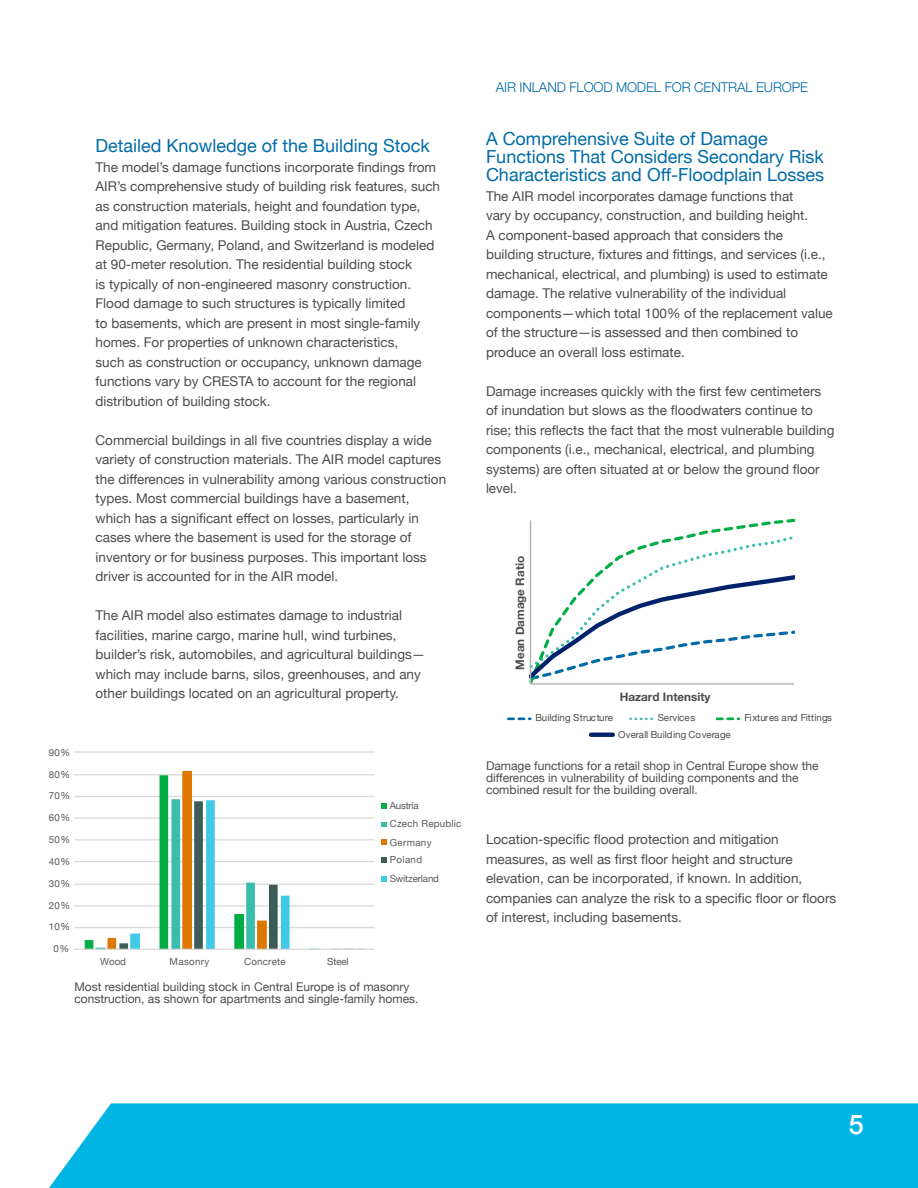
<style>
.page{position:relative;width:918px;height:1188px;background:#fff}
.page>*{position:absolute;margin:0;border:0;box-sizing:border-box;transform-origin:0 0}
.t1{font:500 27px "Helvetica Neue";color:#fff}
.t2{font:18px/18px "Helvetica Neue";color:#006ba7}
.t3{font:13.5px/19.5px "Helvetica Neue";color:#4b4c4d}
.t4{font:300 13.5px "Helvetica Neue";letter-spacing:-.01em;color:#006ba7}
.t5{font:12px/12px "Helvetica Neue";color:#4b4c4d}
.t6{font:700 11.7px "Helvetica Neue";color:#4b4c4d}
.t7{font:9.75px/18.5px "Helvetica Neue";letter-spacing:.02em;color:#595959}
.t8{font:9.75px "Helvetica Neue";letter-spacing:-.015em;color:#4b4c4d}
.t9{font:9.75px/18.5px "Helvetica Neue";letter-spacing:-.015em;color:#595959}
</style>
<div class="page">
<div style="left:49px;top:1103px;width:869px;height:85px;background:#00b4e3"></div>
<hr style="left:74px;top:927px;width:301px;height:1px;background:#dad9d8">
<hr style="left:74px;top:905px;width:301px;height:2px;background:#dad9d8">
<hr style="left:74px;top:884px;width:301px;height:1px;background:#dad9d8">
<hr style="left:74px;top:861px;width:301px;height:1px;background:#dad9d8">
<hr style="left:74px;top:839px;width:301px;height:1px;background:#dad9d8">
<hr style="left:74px;top:817px;width:301px;height:2px;background:#dad9d8">
<hr style="left:74px;top:796px;width:301px;height:1px;background:#dad9d8">
<hr style="left:74px;top:774px;width:301px;height:1px;background:#dad9d8">
<hr style="left:74px;top:751px;width:301px;height:2px;background:#dad9d8">
<svg style="left:85px;top:771px;width:279px;height:178px"></svg>
<hr style="left:74px;top:949px;width:301px;height:1px;background:#dad9d8">
<svg style="left:382px;top:804px;width:5px;height:5px"></svg>
<svg style="left:382px;top:822px;width:5px;height:4px"></svg>
<svg style="left:382px;top:839px;width:5px;height:6px"></svg>
<svg style="left:382px;top:858px;width:5px;height:5px"></svg>
<svg style="left:382px;top:876px;width:5px;height:6px"></svg>
<hr style="left:531px;top:683px;width:263px;height:2px;background:#b2b3b7">
<svg style="left:507px;top:718px;width:25px;height:2px"></svg>
<svg style="left:629px;top:718px;width:24px;height:2px"></svg>
<svg style="left:716px;top:718px;width:24px;height:2px"></svg>
<svg style="left:591px;top:733px;width:22px;height:4px"></svg>
<svg style="left:531px;top:520px;width:264px;height:164px"></svg>
<hr style="left:530px;top:520px;width:1px;height:164px;background:#b2b3b7">
<p class="t7" style="left:49px;top:744px;width:23px">90%</p>
<p class="t7" style="left:49px;top:765px;width:23px">80%</p>
<p class="t7" style="left:49px;top:787px;width:23px">70%</p>
<p class="t7" style="left:49px;top:809px;width:23px">60%</p>
<p class="t7" style="left:49px;top:830px;width:23px">50%</p>
<p class="t7" style="left:49px;top:853px;width:23px">40%</p>
<p class="t7" style="left:49px;top:875px;width:23px">30%</p>
<p class="t7" style="left:49px;top:897px;width:23px">20%</p>
<p class="t7" style="left:49px;top:918px;width:23px">10%</p>
<p class="t7" style="left:54px;top:940px;width:17px">0%</p>
<h2 class="t2" style="left:96px;top:138px;width:336px">Detailed Knowledge of the Building Stock</h2>
<p class="t3" style="left:96px;top:158px;width:346px">The model’s damage functions incorporate findings from AIR’s comprehensive study of building risk features, such as construction materials, height and foundation type, and mitigation features. Building stock in Austria, Czech Republic, Germany, Poland, and Switzerland is modeled at 90-meter resolution. The residential building stock<br>is typically of non-engineered masonry construction.<br>Flood damage to such structures is typically limited<br>to basements, which are present in most single-family homes. For properties of unknown characteristics,<br>such as construction or occupancy, unknown damage functions vary by CRESTA to account for the regional distribution of building stock.</p>
<p class="t3" style="left:96px;top:431px;width:352px">Commercial buildings in all five countries display a wide variety of construction materials. The AIR model captures the differences in vulnerability among various construction types. Most commercial buildings have a basement, which has a significant effect on losses, particularly in cases where the basement is used for the storage of inventory or for business purposes. This important loss driver is accounted for in the AIR model.</p>
<p class="t3" style="left:96px;top:606px;width:331px">The AIR model also estimates damage to industrial facilities, marine cargo, marine hull, wind turbines, builder’s risk, automobiles, and agricultural buildings— which may include barns, silos, greenhouses, and any other buildings located on an agricultural property.</p>
<p class="t7" style="left:100px;top:953px;width:28px">Wood</p>
<p class="t7" style="left:170px;top:953px;width:41px">Masonry</p>
<p class="t7" style="left:244px;top:953px;width:43px">Concrete</p>
<p class="t7" style="left:327px;top:953px;width:23px">Steel</p>
<p class="t7" style="left:390px;top:797px;width:73px">Austria<br>Czech Republic<br>Germany</p>
<p class="t9" style="left:390px;top:851px;width:51px">Poland<br>Switzerland</p>
<p class="t5" style="left:74px;top:981px;width:346px">Most residential building stock in Central Europe is of masonry construction, as shown for apartments and single-family homes.</p>
<p class="t4" style="left:496px;top:77px;width:314px">AIR INLAND FLOOD MODEL FOR CENTRAL EUROPE</p>
<h2 class="t2" style="left:486px;top:131px;width:340px">A Comprehensive Suite of Damage<br>Functions That Considers Secondary Risk<br>Characteristics and Off-Floodplain Losses</h2>
<p class="t3" style="left:486px;top:187px;width:348px">The AIR model incorporates damage functions that<br>vary by occupancy, construction, and building height.<br>A component-based approach that considers the building structure, fixtures and fittings, and services (i.e., mechanical, electrical, and plumbing) is used to estimate damage. The relative vulnerability of the individual components—which total 100% of the replacement value of the structure—is assessed and then combined to produce an overall loss estimate.</p>
<p class="t3" style="left:486px;top:382px;width:350px">Damage increases quickly with the first few centimeters of inundation but slows as the floodwaters continue to rise; this reflects the fact that the most vulnerable building components (i.e., mechanical, electrical, and plumbing systems) are often situated at or below the ground floor level.</p>
<p class="t6" style="left:511px;top:670px;width:115px;rotate:-90deg">Mean Damage Ratio</p>
<p class="t6" style="left:620px;top:688px;width:92px">Hazard Intensity</p>
<p class="t8" style="left:536px;top:710px;width:79px">Building Structure</p>
<p class="t8" style="left:658px;top:710px;width:39px">Services</p>
<p class="t8" style="left:744px;top:710px;width:89px">Fixtures and Fittings</p>
<p class="t8" style="left:618px;top:727px;width:114px">Overall Building Coverage</p>
<p class="t5" style="left:486px;top:760px;width:334px">Damage functions for a retail shop in Central Europe show the differences in vulnerability of building components and the combined result for the building overall.</p>
<p class="t3" style="left:486px;top:831px;width:352px">Location-specific flood protection and mitigation measures, as well as first floor height and structure elevation, can be incorporated, if known. In addition, companies can analyze the risk to a specific floor or floors of interest, including basements.</p>
<h1 class="t1" style="left:849px;top:1102px;width:17px">5</h1>
</div>
